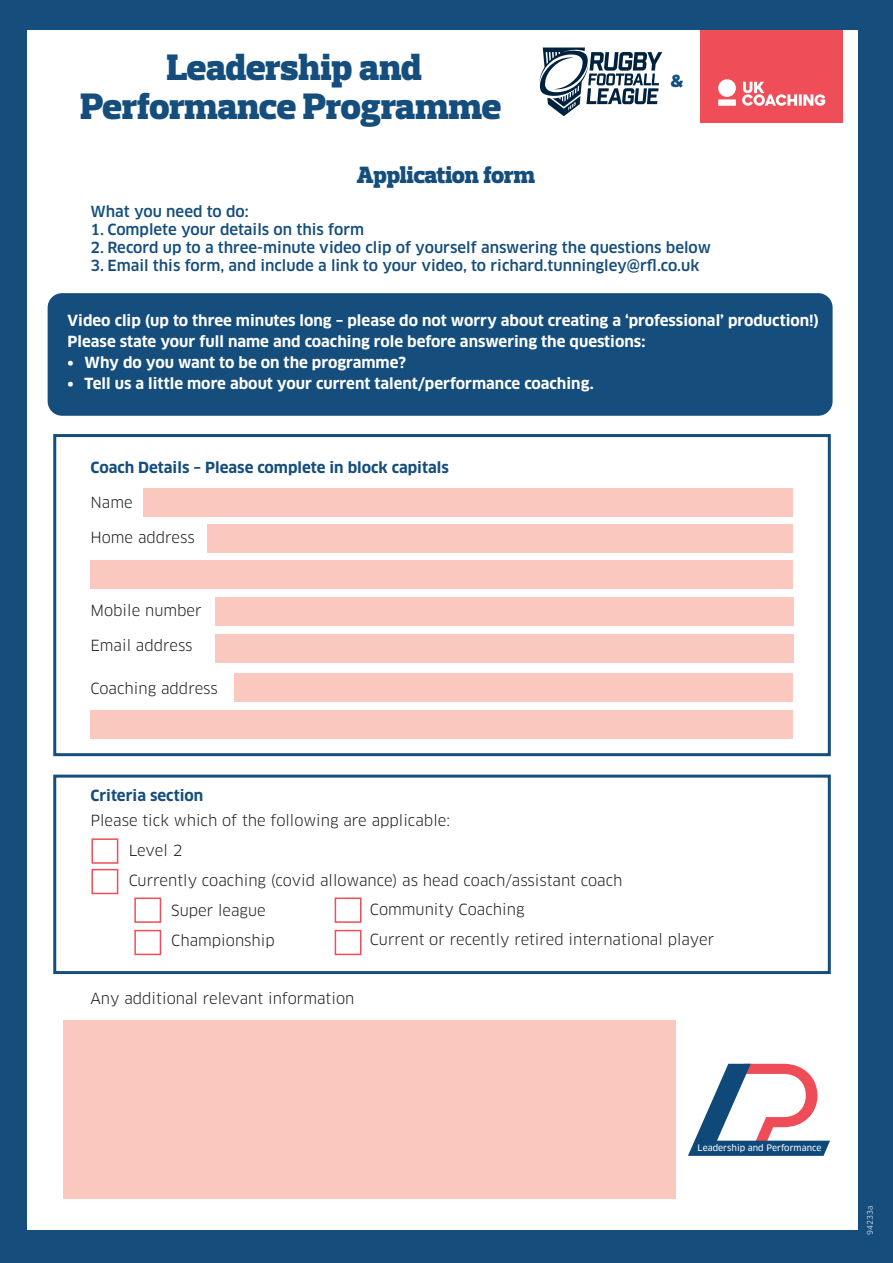
<style>
.page{position:relative;width:893px;height:1263px;background:#154e7d}
.page>*{position:absolute;margin:0;border:0;box-sizing:border-box;transform-origin:0 0}
.t1{font:900 37.5px/39px "Prelo Slab";letter-spacing:-.01em;color:#154e7d;text-align:center}
.t2{font:900 24px "Prelo Slab";letter-spacing:-.01em;color:#154e7d}
.t3{font:900 18px "Prelo Slab";color:#154e7d}
.t4{font:15px/30px "Clan Pro";color:#231f20}
.t5{font:700 15px/21px "Clan Pro";color:#fff}
.t6{font:500 15px "Clan Pro";color:#154e7d}
.t7{font:700 15px "Clan Pro";color:#154e7d}
.t8{font:8.7px "Clan Pro News";color:#fff}
.t9{font:7.5px "Clan Pro";color:#fff}
</style>
<div class="page">
<div style="left:28px;top:31px;width:830px;height:1199px;background:#fff"></div>
<div style="left:48px;top:293px;width:785px;height:123px;background:#154e7d;border-radius:14px"></div>
<div style="left:143px;top:489px;width:650px;height:28px;background:#fac8be"></div>
<div style="left:90px;top:561px;width:703px;height:28px;background:#fac8be"></div>
<div style="left:90px;top:710px;width:703px;height:28px;background:#fac8be"></div>
<div style="left:64px;top:1020px;width:612px;height:179px;background:#fac8be"></div>
<div style="left:207px;top:524px;width:586px;height:29px;background:#fac8be"></div>
<div style="left:235px;top:673px;width:558px;height:29px;background:#fac8be"></div>
<div style="left:215px;top:597px;width:578px;height:29px;background:#fac8be"></div>
<div style="left:215px;top:633px;width:578px;height:29px;background:#fac8be"></div>
<div style="left:91px;top:838px;width:27px;height:26px;border:2px solid #ef4d58"></div>
<div style="left:91px;top:869px;width:27px;height:25px;border:2px solid #ef4d58"></div>
<div style="left:134px;top:897px;width:27px;height:26px;border:2px solid #ef4d58"></div>
<div style="left:335px;top:897px;width:26px;height:26px;border:2px solid #ef4d58"></div>
<div style="left:134px;top:930px;width:27px;height:25px;border:2px solid #ef4d58"></div>
<div style="left:335px;top:930px;width:26px;height:25px;border:2px solid #ef4d58"></div>
<div style="left:700px;top:31px;width:143px;height:92px;background:#ef4d58"></div>
<svg style="left:742px;top:82px;width:83px;height:24px"></svg>
<div style="left:718px;top:99px;width:18px;height:7px;background:#fff"></div>
<div style="left:718px;top:79px;width:18px;height:18px;background:#fff;border-radius:50%"></div>
<div style="left:53px;top:434px;width:778px;height:322px;border:3px solid #154e7d"></div>
<div style="left:53px;top:775px;width:778px;height:199px;border:3px solid #154e7d"></div>
<svg style="left:539px;top:48px;width:123px;height:68px"></svg>
<svg style="left:688px;top:1064px;width:142px;height:92px"></svg>
<h1 class="t1" style="left:80px;top:47px;width:422px">Leadership and<br>Performance Programme</h1>
<h2 class="t2" style="left:357px;top:160px;width:180px">Application form</h2>
<p class="t3" style="left:671px;top:70px;width:14px">&amp;</p>
<p class="t6" style="left:90px;top:203px;width:160px">What you need to do:</p>
<p class="t6" style="left:90px;top:221px;width:275px">1. Complete your details on this form</p>
<p class="t6" style="left:90px;top:239px;width:622px">2. Record up to a three-minute video clip of yourself answering the questions below</p>
<p class="t6" style="left:90px;top:257px;width:611px">3. Email this form, and include a link to your video, to richard.tunningley@rfl.co.uk</p>
<p class="t5" style="left:68px;top:310px;width:753px">Video clip (up to three minutes long – please do not worry about creating a ‘professional’ production!)<br>Please state your full name and coaching role before answering the questions:</p>
<p class="t5" style="left:68px;top:352px;width:340px">• Why do you want to be on the programme?</p>
<p class="t5" style="left:68px;top:373px;width:528px">• Tell us a little more about your current talent/performance coaching.</p>
<p class="t7" style="left:90px;top:459px;width:360px">Coach Details – Please complete in block capitals</p>
<p class="t4" style="left:90px;top:488px;width:44px">Name</p>
<p class="t4" style="left:90px;top:523px;width:106px">Home address</p>
<p class="t4" style="left:90px;top:596px;width:113px">Mobile number</p>
<p class="t4" style="left:90px;top:631px;width:104px">Email address</p>
<p class="t4" style="left:90px;top:673px;width:129px">Coaching address</p>
<p class="t7" style="left:90px;top:787px;width:114px">Criteria section</p>
<p class="t4" style="left:90px;top:806px;width:361px">Please tick which of the following are applicable:</p>
<p class="t4" style="left:129px;top:836px;width:55px">Level 2</p>
<p class="t4" style="left:129px;top:866px;width:495px">Currently coaching (covid allowance) as head coach/assistant coach</p>
<p class="t4" style="left:171px;top:896px;width:96px">Super league</p>
<p class="t4" style="left:171px;top:926px;width:105px">Championship</p>
<p class="t4" style="left:370px;top:895px;width:346px">Community Coaching<br>Current or recently retired international player</p>
<p class="t4" style="left:90px;top:983px;width:266px">Any additional relevant information</p>
<p class="t8" style="left:698px;top:1143px;width:125px">Leadership and Performance</p>
<p class="t9" style="left:865px;top:1234px;width:30px;rotate:-90deg">94233a</p>
</div>
